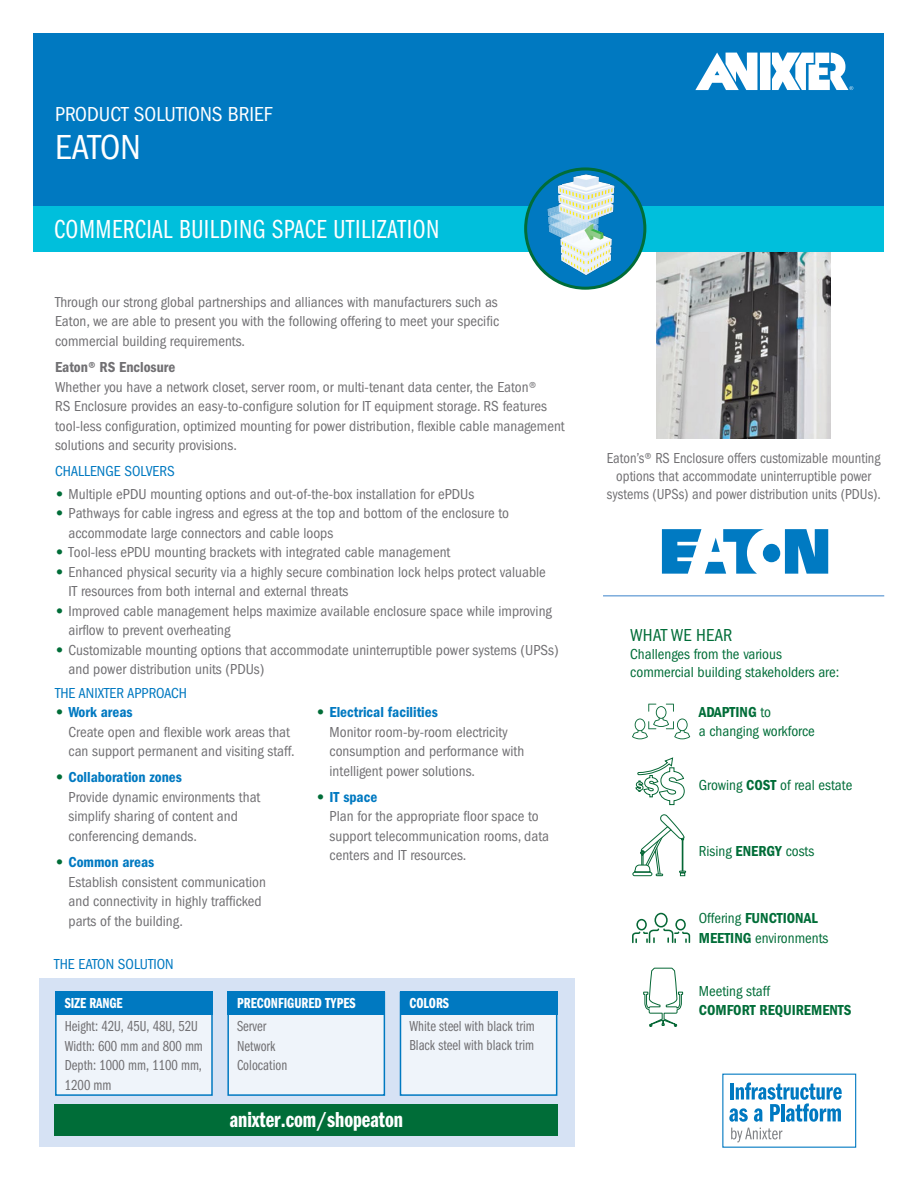
<style>
.page{position:relative;width:918px;height:1188px;background:#fff}
.page>*{position:absolute;margin:0;border:0;box-sizing:border-box;transform-origin:0 0}
.t1{font:condensed 36px "ITC Franklin Gothic Std";letter-spacing:-.01em;color:#fff}
.t2{font:27px "ITC Franklin Gothic Std Bk Cp";letter-spacing:.02em;color:#fff}
.t3{font:22.5px "ITC Franklin Gothic Std Dm Cp";color:#fff}
.t4{font:condensed 21px "ITC Franklin Gothic Std";color:#fff}
.t5{font:condensed 18px "ITC Franklin Gothic Std";color:#006d38}
.t6{font:condensed 15px/19.5px "ITC Franklin Gothic Std";color:#717073}
.t7{font:condensed 15px/18px "ITC Franklin Gothic Std";color:#006d38}
.t8{font:15px/19.5px "ITC Franklin Gothic Std Bk Cp";color:#717073}
.t9{font:condensed 15px/18px "ITC Franklin Gothic Std";color:#717073;text-align:center;scale:.95 1}
.t10{font:15px "ITC Franklin Gothic Std Dm Cd";color:#0079c1}
.t11{font:condensed 15px "ITC Franklin Gothic Std";color:#0079c1}
.t12{font:15px "ITC Franklin Gothic Std Dm Cd";color:#006d38}
.t13{font:15px "ITC Franklin Gothic Std Dm Cp";color:#fff}
.t14{font:15px "ITC Franklin Gothic Std Dm Cd";color:#717073}
.s1{font-family:"ITC Franklin Gothic Std Hvy";font-stretch:normal;color:#006d38}
.s2{font-family:"ITC Franklin Gothic Std Hvy";color:#006d38}
.s3{font-family:"ITC Franklin Gothic Std";font-stretch:condensed}
.s4{font-family:"ITC Franklin Gothic Std Dm Cd";font-stretch:normal}
</style>
<div class="page">
<img style="left:657px;top:251px;width:174px;height:187px">
<div style="left:34px;top:34px;width:850px;height:172px;background:#0079c1"></div>
<div style="left:34px;top:206px;width:850px;height:45px;background:#00bfdc"></div>
<img style="left:526px;top:169px;width:119px;height:119px;border-radius:60px">
<div style="left:524px;top:167px;width:122px;height:123px;border:3px solid #006d38;border-radius:50%"></div>
<div style="left:760px;top:53px;width:11px;height:37px;background:#fff"></div>
<svg style="left:695px;top:53px;width:62px;height:37px"></svg>
<svg style="left:772px;top:53px;width:81px;height:37px"></svg>
<svg style="left:662px;top:529px;width:166px;height:45px"></svg>
<svg style="left:729px;top:1083px;width:113px;height:39px"></svg>
<svg style="left:731px;top:1128px;width:51px;height:14px"></svg>
<div style="left:40px;top:978px;width:535px;height:169px;background:#d6e2f4"></div>
<div style="left:56px;top:992px;width:156px;height:103px;background:#eff4fa"></div>
<div style="left:55px;top:992px;width:158px;height:104px;border:2px solid #0079c1"></div>
<div style="left:228px;top:992px;width:156px;height:103px;background:#eff4fa"></div>
<div style="left:227px;top:992px;width:158px;height:104px;border:2px solid #0079c1"></div>
<div style="left:400px;top:992px;width:157px;height:103px;background:#eff4fa"></div>
<div style="left:400px;top:992px;width:157px;height:104px;border:2px solid #0079c1"></div>
<div style="left:55px;top:991px;width:158px;height:24px;background:#0079c1"></div>
<div style="left:227px;top:991px;width:158px;height:24px;background:#0079c1"></div>
<div style="left:400px;top:991px;width:157px;height:24px;background:#0079c1"></div>
<div style="left:54px;top:1104px;width:504px;height:31px;background:#006d38"></div>
<hr style="left:603px;top:595px;width:281px;height:2px;background:#7cacdc">
<svg style="left:632px;top:704px;width:58px;height:35px"></svg>
<svg style="left:635px;top:757px;width:50px;height:48px"></svg>
<svg style="left:634px;top:814px;width:52px;height:62px"></svg>
<div style="left:633px;top:872px;width:19px;height:4px;border:1px solid #056735;border-radius:2px"></div>
<svg style="left:632px;top:913px;width:58px;height:30px"></svg>
<svg style="left:643px;top:967px;width:41px;height:60px"></svg>
<h3 class="t4" style="left:55px;top:102px;width:219px">PRODUCT SOLUTIONS BRIEF</h3>
<h1 class="t1" style="left:55px;top:127px;width:87px">EATON</h1>
<h2 class="t2" style="left:54px;top:214px;width:387px">COMMERCIAL BUILDING SPACE UTILIZATION</h2>
<p class="t6" style="left:55px;top:292px;width:446px;text-align:justify">Through our strong global partnerships and alliances with manufacturers such as Eaton, we are able to present you with the following offering to meet your specific commercial building requirements.</p>
<p class="t14" style="left:55px;top:359px;width:122px">Eaton® RS Enclosure</p>
<p class="t6" style="left:55px;top:377px;width:511px">Whether you have a network closet, server room, or multi-tenant data center, the Eaton®<br>RS Enclosure provides an easy-to-configure solution for IT equipment storage. RS features tool-less configuration, optimized mounting for power distribution, flexible cable management solutions and security provisions.</p>
<p class="t11" style="left:55px;top:463px;width:121px">CHALLENGE SOLVERS</p>
<p class="t6" style="left:55px;top:484px;width:421px"><span class="s1">•</span> Multiple ePDU mounting options and out-of-the-box installation for ePDUs</p>
<p class="t6" style="left:69px;top:504px;width:442px;text-indent:-14px"><span class="s1">•</span> Pathways for cable ingress and egress at the top and bottom of the enclosure to accommodate large connectors and cable loops</p>
<p class="t6" style="left:55px;top:543px;width:397px"><span class="s1">•</span> Tool-less ePDU mounting brackets with integrated cable management</p>
<p class="t6" style="left:69px;top:562px;width:479px;text-indent:-14px"><span class="s1">•</span> Enhanced physical security via a highly secure combination lock helps protect valuable<br>IT resources from both internal and external threats</p>
<p class="t6" style="left:69px;top:601px;width:485px;text-indent:-14px"><span class="s1">•</span> Improved cable management helps maximize available enclosure space while improving airflow to prevent overheating</p>
<p class="t6" style="left:69px;top:640px;width:492px;text-indent:-14px"><span class="s1">•</span> Customizable mounting options that accommodate uninterruptible power systems (UPSs) and power distribution units (PDUs)</p>
<p class="t11" style="left:55px;top:684px;width:134px">THE ANIXTER APPROACH</p>
<p class="t10" style="left:55px;top:704px;width:79px"><span class="s2">•</span> Work areas</p>
<p class="t6" style="left:69px;top:722px;width:228px">Create open and flexible work areas that can support permanent and visiting staff.</p>
<p class="t10" style="left:55px;top:769px;width:128px"><span class="s2">•</span> Collaboration zones</p>
<p class="t6" style="left:69px;top:787px;width:193px">Provide dynamic environments that simplify sharing of content and conferencing demands.</p>
<p class="t10" style="left:55px;top:854px;width:101px"><span class="s2">•</span> Common areas</p>
<p class="t6" style="left:69px;top:872px;width:199px">Establish consistent communication and connectivity in highly trafficked parts of the building.</p>
<p class="t10" style="left:316px;top:704px;width:123px"><span class="s2">•</span> Electrical facilities</p>
<p class="t6" style="left:330px;top:722px;width:196px">Monitor room-by-room electricity consumption and performance with intelligent power solutions.</p>
<p class="t10" style="left:316px;top:788px;width:63px"><span class="s2">•</span> IT space</p>
<p class="t6" style="left:330px;top:807px;width:221px">Plan for the appropriate floor space to support telecommunication rooms, data centers and IT resources.</p>
<p class="t11" style="left:54px;top:955px;width:121px">THE EATON SOLUTION</p>
<p class="t13" style="left:65px;top:995px;width:59px">SIZE RANGE</p>
<p class="t13" style="left:237px;top:995px;width:120px">PRECONFIGURED TYPES</p>
<p class="t13" style="left:410px;top:995px;width:41px">COLORS</p>
<p class="t8" style="left:65px;top:1017px;width:140px">Height: 42U, 45U, 48U, 52U<br>Width: 600 mm and 800 mm<br>Depth: 1000 mm, 1100 mm,<br>1200 mm</p>
<p class="t8" style="left:237px;top:1017px;width:52px">Server<br>Network<br>Colocation</p>
<p class="t8" style="left:410px;top:1017px;width:127px;line-height:18.9px">White steel with black trim<br>Black steel with black trim</p>
<h3 class="t3" style="left:230px;top:1107px;width:175px">anixter.com/shopeaton</h3>
<p class="t9" style="left:607px;top:449px;width:290px">Eaton’s® RS Enclosure offers customizable mounting options that accommodate uninterruptible power systems (UPSs) and power distribution units (PDUs).</p>
<p class="t5" style="left:630px;top:625px;width:104px">WHAT WE HEAR</p>
<p class="t7" style="left:630px;top:645px;width:211px">Challenges from the various commercial building stakeholders are:</p>
<p class="t12" style="left:699px;top:703px;width:74px">ADAPTING <span class="s3">to</span></p>
<p class="t7" style="left:699px;top:723px;width:118px">a changing workforce</p>
<p class="t7" style="left:699px;top:776px;width:155px">Growing <span class="s4">COST</span> of real estate</p>
<p class="t7" style="left:699px;top:843px;width:117px">Rising <span class="s4">ENERGY</span> costs</p>
<p class="t12" style="left:699px;top:910px;width:120px"><span class="s3">Offering</span> FUNCTIONAL</p>
<p class="t7" style="left:699px;top:929px;width:131px"><span class="s4">MEETING</span> environments</p>
<p class="t7" style="left:699px;top:982px;width:73px">Meeting staff</p>
<p class="t12" style="left:699px;top:1002px;width:154px">COMFORT REQUIREMENTS</p>
</div>
